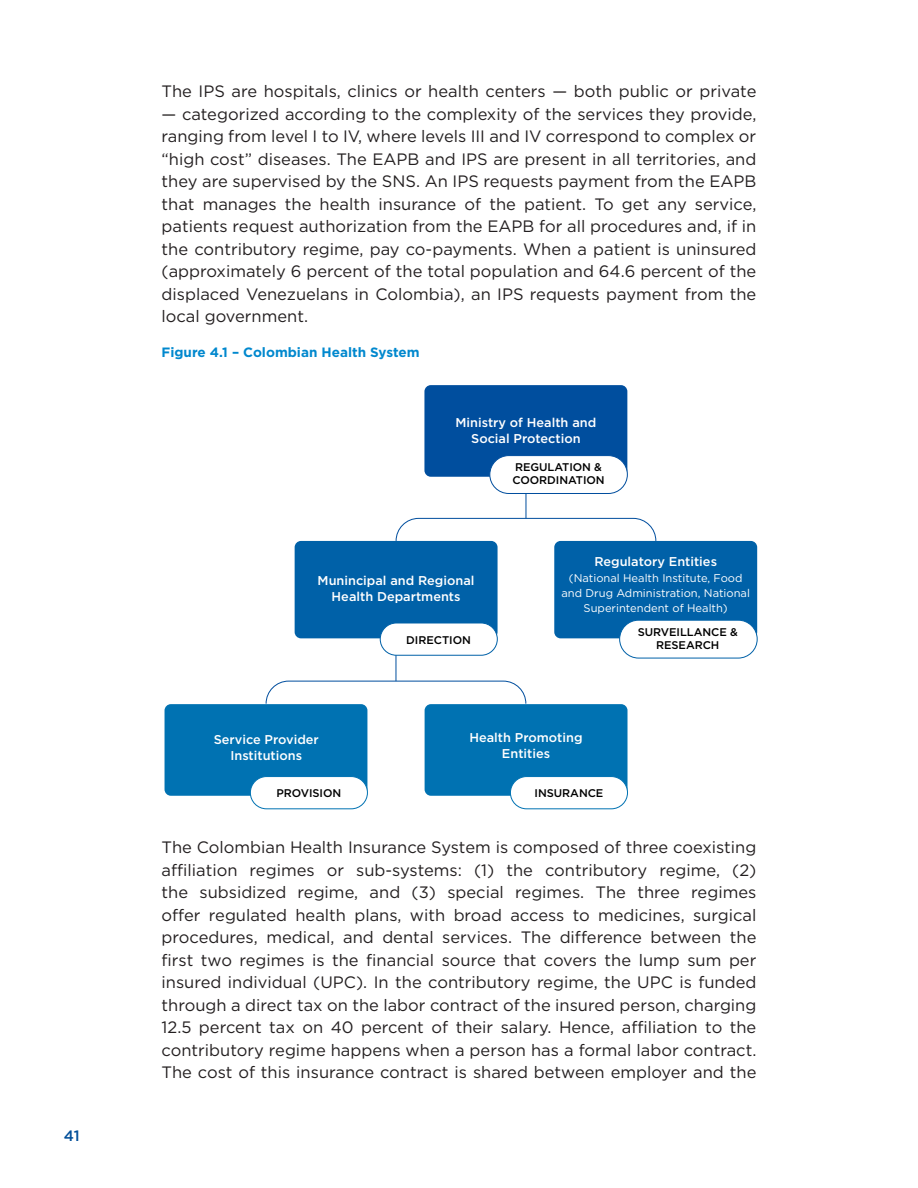
<style>
.page{position:relative;width:918px;height:1188px;background:#fff}
.page>*{position:absolute;margin:0;border:0;box-sizing:border-box;transform-origin:0 0}
.t1{font:16.5px/22.5px "Gotham";color:#231f20;text-align:justify}
.t2{font:500 15px "Gotham";color:#014e99}
.table_title{font:700 13.5px "Gotham";color:#0088ce}
.t3{font:500 12.75px/15.9px "Gotham";color:#fff;text-align:center}
.t4{font:11.1px/15.3px "Gotham";color:#fff;text-align:center}
.t5{font:500 11.1px/12.8px "Gotham";letter-spacing:-.005em;color:#000}
</style>
<div class="page">
<hr style="left:396px;top:639px;width:1px;height:42px;background:#004e9e">
<svg style="left:265px;top:680px;width:262px;height:24px"></svg>
<hr style="left:526px;top:476px;width:1px;height:42px;background:#004e9e">
<div style="left:424px;top:385px;width:203px;height:92px;background:#004e9e;border-radius:6px"></div>
<div style="left:490px;top:456px;width:137px;height:37px;background:#fff;border-radius:19px"></div>
<div style="left:489px;top:455px;width:139px;height:39px;border:1px solid #004e9e;border-radius:19px"></div>
<div style="left:554px;top:541px;width:203px;height:97px;background:#0061a8;border-radius:6px"></div>
<div style="left:620px;top:620px;width:137px;height:38px;background:#fff;border-radius:19px"></div>
<div style="left:619px;top:620px;width:139px;height:38px;border:1px solid #0061a8;border-radius:19px"></div>
<div style="left:295px;top:541px;width:203px;height:97px;background:#0061a8;border-radius:6px"></div>
<div style="left:165px;top:704px;width:202px;height:92px;background:#0072b2;border-radius:6px"></div>
<div style="left:425px;top:704px;width:203px;height:92px;background:#0072b2;border-radius:6px"></div>
<div style="left:380px;top:623px;width:117px;height:32px;background:#fff;border-radius:16px"></div>
<div style="left:380px;top:623px;width:118px;height:33px;border:1px solid #0061a8;border-radius:16px"></div>
<div style="left:250px;top:777px;width:117px;height:32px;background:#fff;border-radius:16px"></div>
<div style="left:250px;top:776px;width:118px;height:33px;border:1px solid #0072b2;border-radius:16px"></div>
<div style="left:510px;top:777px;width:118px;height:32px;background:#fff;border-radius:16px"></div>
<div style="left:510px;top:776px;width:118px;height:33px;border:1px solid #0072b2;border-radius:16px"></div>
<svg style="left:395px;top:518px;width:262px;height:24px"></svg>
<p class="t2" style="left:64px;top:1127px;width:17px">41</p>
<p class="t1" style="left:162px;top:80px;width:596px">The IPS are hospitals, clinics or health centers — both public or private</p>
<p class="t1" style="left:162px;top:102px;width:596px">— categorized according to the complexity of the services they provide, ranging from level I to IV, where levels III and IV correspond to complex or “high cost” diseases. The EAPB and IPS are present in all territories, and they are supervised by the SNS. An IPS requests payment from the EAPB that manages the health insurance of the patient. To get any service, patients request authorization from the EAPB for all procedures and, if in the contributory regime, pay co-payments. When a patient is uninsured (approximately 6 percent of the total population and 64.6 percent of the displaced Venezuelans in Colombia), an IPS requests payment from the local government.</p>
<p class="table_title" style="left:162px;top:344px;width:260px">Figure 4.1 – Colombian Health System</p>
<p class="t3" style="left:456px;top:415px;width:142px">Ministry of Health and<br>Social Protection</p>
<p class="t3" style="left:318px;top:572px;width:158px">Munincipal and Regional<br>Health Departments</p>
<p class="t5" style="left:406px;top:633px;width:66px">DIRECTION</p>
<p class="t5" style="left:512px;top:461px;width:94px">REGULATION &amp;<br>COORDINATION</p>
<p class="t3" style="left:594px;top:553px;width:124px">Regulatory Entities</p>
<p class="t4" style="left:561px;top:570px;width:190px">(National Health Institute, Food and Drug Administration, National<br>Superintendent of Health)</p>
<p class="t5" style="left:638px;top:626px;width:102px;text-align:center">SURVEILLANCE &amp;<br>RESEARCH</p>
<p class="t3" style="left:214px;top:731px;width:107px">Service Provider<br>Institutions</p>
<p class="t3" style="left:469px;top:730px;width:115px">Health Promoting<br>Entities</p>
<p class="t5" style="left:276px;top:787px;width:66px">PROVISION</p>
<p class="t5" style="left:535px;top:787px;width:70px">INSURANCE</p>
<p class="t1" style="left:162px;top:836px;width:596px">The Colombian Health Insurance System is composed of three coexisting affiliation regimes or sub-systems: (1) the contributory regime, (2) the subsidized regime, and (3) special regimes. The three regimes offer regulated health plans, with broad access to medicines, surgical procedures, medical, and dental services. The difference between the first two regimes is the financial source that covers the lump sum per insured individual (UPC). In the contributory regime, the UPC is funded through a direct tax on the labor contract of the insured person, charging 12.5 percent tax on 40 percent of their salary. Hence, affiliation to the contributory regime happens when a person has a formal labor contract.<br>The cost of this insurance contract is shared between employer and the</p>
</div>
